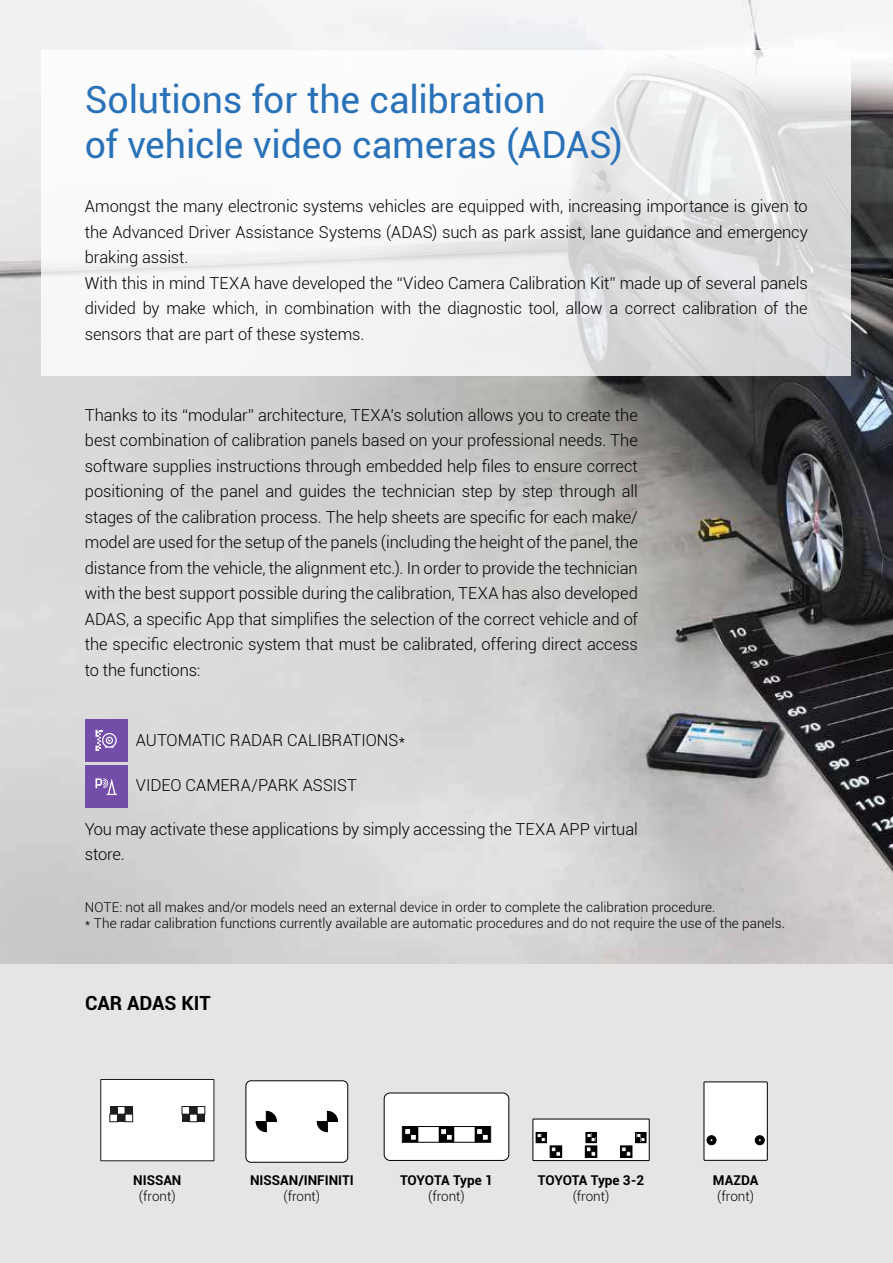
<style>
.page{position:relative;width:893px;height:1263px;background:#fff}
.page>*{position:absolute;margin:0;border:0;box-sizing:border-box;transform-origin:0 0}
.t1{font:37.5px/45px "Roboto";letter-spacing:-.005em;color:#2a72b8}
.t2{font:700 19.5px "Roboto";color:#000}
.t3{font:300 16.5px/25.5px "Roboto";letter-spacing:-.005em;color:#000}
.t4{font:300 13.5px/16.2px "Roboto";color:#000}
.t5{font:700 13.5px "Roboto";color:#000}
</style>
<div class="page">
<div style="left:0;top:963px;width:893px;height:300px;background:#e7e5e4"></div>
<img style="left:0;top:0;width:893px;height:963px">
<svg style="left:42px;top:50px;width:809px;height:326px;fill:#f6f6f6"></svg>
<div style="left:85px;top:765px;width:42px;height:43px;background:#744da9"></div>
<svg style="left:95px;top:778px;width:22px;height:17px"></svg>
<div style="left:85px;top:719px;width:42px;height:43px;background:#744da9"></div>
<svg style="left:95px;top:730px;width:22px;height:21px"></svg>
<div style="left:101px;top:1079px;width:113px;height:82px;background:#fff"></div>
<div style="left:101px;top:1079px;width:113px;height:82px;border:1px solid #1d1d1b"></div>
<div style="left:110px;top:1106px;width:7px;height:8px;background:#1d1d1b"></div>
<div style="left:117px;top:1114px;width:8px;height:8px;background:#1d1d1b"></div>
<div style="left:125px;top:1106px;width:8px;height:8px;background:#1d1d1b"></div>
<div style="left:110px;top:1114px;width:8px;height:8px;border:1px solid #1d1d1b"></div>
<div style="left:125px;top:1114px;width:8px;height:8px;border:1px solid #1d1d1b"></div>
<div style="left:117px;top:1106px;width:8px;height:8px;border:1px solid #1d1d1b"></div>
<div style="left:182px;top:1114px;width:8px;height:8px;background:#1d1d1b"></div>
<div style="left:190px;top:1106px;width:7px;height:8px;background:#1d1d1b"></div>
<div style="left:197px;top:1114px;width:8px;height:8px;background:#1d1d1b"></div>
<div style="left:197px;top:1106px;width:8px;height:8px;border:1px solid #1d1d1b"></div>
<div style="left:182px;top:1106px;width:8px;height:8px;border:1px solid #1d1d1b"></div>
<div style="left:246px;top:1081px;width:102px;height:81px;background:#fff;border-radius:5px"></div>
<div style="left:246px;top:1081px;width:102px;height:81px;border:1px solid #000;border-radius:5px"></div>
<svg style="left:256px;top:1111px;width:21px;height:21px"></svg>
<svg style="left:317px;top:1111px;width:21px;height:21px"></svg>
<div style="left:384px;top:1093px;width:125px;height:67px;background:#fff;border-radius:6px"></div>
<div style="left:384px;top:1093px;width:125px;height:67px;border:1px solid #000;border-radius:6px"></div>
<div style="left:402px;top:1126px;width:89px;height:16px;border:1px solid #000"></div>
<div style="left:403px;top:1127px;width:15px;height:15px;border:1px solid #000"></div>
<svg style="left:405px;top:1128px;width:11px;height:12px"></svg>
<div style="left:439px;top:1127px;width:15px;height:15px;border:1px solid #000"></div>
<div style="left:440px;top:1128px;width:7px;height:6px;border:1px solid #000"></div>
<svg style="left:441px;top:1128px;width:11px;height:12px"></svg>
<div style="left:475px;top:1127px;width:15px;height:15px;border:1px solid #000"></div>
<div style="left:476px;top:1128px;width:7px;height:6px;border:1px solid #000"></div>
<svg style="left:477px;top:1128px;width:11px;height:12px"></svg>
<div style="left:533px;top:1119px;width:116px;height:41px;background:#fff"></div>
<div style="left:533px;top:1119px;width:116px;height:42px;border:1px solid #000"></div>
<div style="left:536px;top:1132px;width:10px;height:11px;border:1px solid #000"></div>
<svg style="left:537px;top:1133px;width:8px;height:9px"></svg>
<div style="left:586px;top:1132px;width:10px;height:11px;border:1px solid #000"></div>
<div style="left:636px;top:1132px;width:10px;height:11px;border:1px solid #000"></div>
<svg style="left:637px;top:1133px;width:8px;height:9px"></svg>
<div style="left:550px;top:1146px;width:12px;height:11px;border:1px solid #000"></div>
<svg style="left:551px;top:1147px;width:10px;height:9px"></svg>
<div style="left:585px;top:1146px;width:12px;height:11px;border:1px solid #000"></div>
<svg style="left:586px;top:1133px;width:10px;height:23px"></svg>
<div style="left:620px;top:1146px;width:12px;height:11px;border:1px solid #000"></div>
<svg style="left:621px;top:1147px;width:10px;height:9px"></svg>
<div style="left:704px;top:1082px;width:63px;height:78px;background:#fff"></div>
<div style="left:704px;top:1081px;width:64px;height:79px;border:1px solid #000"></div>
<svg style="left:707px;top:1136px;width:9px;height:9px"></svg>
<div style="left:707px;top:1135px;width:9px;height:10px;border:1px solid #000;border-radius:50%"></div>
<svg style="left:755px;top:1136px;width:9px;height:9px"></svg>
<div style="left:755px;top:1135px;width:10px;height:10px;border:1px solid #000;border-radius:50%"></div>
<h1 class="t1" style="left:85px;top:80px;width:540px">Solutions for the calibration<br>of vehicle video cameras (ADAS)</h1>
<p class="t3" style="left:85px;top:195px;width:724px">Amongst the many electronic systems vehicles are equipped with, increasing importance is given to the Advanced Driver Assistance Systems (ADAS) such as park assist, lane guidance and emergency braking assist.<br>With this in mind TEXA have developed the “Video Camera Calibration Kit” made up of several panels divided by make which, in combination with the diagnostic tool, allow a correct calibration of the sensors that are part of these systems.</p>
<p class="t3" style="left:85px;top:403px;width:554px;text-align:justify">Thanks to its “modular” architecture, TEXA’s solution allows you to create the best combination of calibration panels based on your professional needs. The software supplies instructions through embedded help iles to ensure correct positioning of the panel and guides the technician step by step through all stages of the calibration process. The help sheets are speciic for each make/ model are used for the setup of the panels (including the height of the panel, the distance from the vehicle, the alignment etc.). In order to provide the technician with the best support possible during the calibration, TEXA has also developed ADAS, a speciic App that simpliies the selection of the correct vehicle and of the speciic electronic system that must be calibrated, offering direct access to the functions:</p>
<p class="t3" style="left:136px;top:729px;width:271px">AUTOMATIC RADAR CALIBRATIONS*</p>
<p class="t3" style="left:136px;top:772px;width:223px">VIDEO CAMERA/PARK ASSIST</p>
<p class="t3" style="left:85px;top:817px;width:554px">You may activate these applications by simply accessing the TEXA APP virtual store.</p>
<p class="t4" style="left:85px;top:898px;width:701px">NOTE: not all makes and/or models need an external device in order to complete the calibration procedure.<br>* The radar calibration functions currently available are automatic procedures and do not require the use of the panels.</p>
<p class="t2" style="left:85px;top:996px;width:127px">CAR ADAS KIT</p>
<p class="t5" style="left:133px;top:1175px;width:50px">NISSAN</p>
<p class="t4" style="left:139px;top:1189px;width:38px">(front)</p>
<p class="t5" style="left:250px;top:1175px;width:105px">NISSAN/INFINITI</p>
<p class="t4" style="left:284px;top:1189px;width:38px">(front)</p>
<p class="t5" style="left:400px;top:1175px;width:94px">TOYOTA Type 1</p>
<p class="t4" style="left:428px;top:1189px;width:38px">(front)</p>
<p class="t5" style="left:538px;top:1175px;width:108px">TOYOTA Type 3-2</p>
<p class="t4" style="left:573px;top:1189px;width:38px">(front)</p>
<p class="t5" style="left:713px;top:1175px;width:47px">MAZDA</p>
<p class="t4" style="left:717px;top:1189px;width:38px">(front)</p>
</div>
